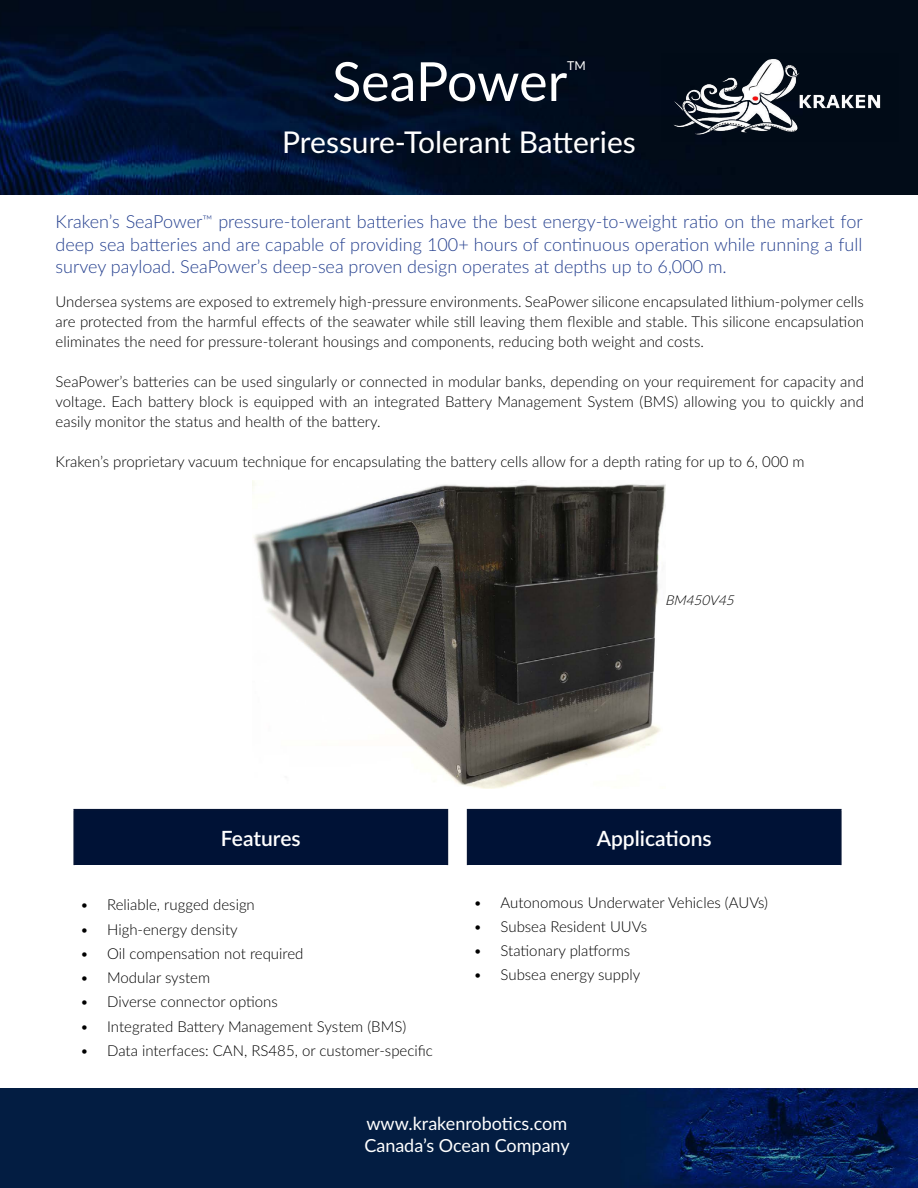
<style>
.page{position:relative;width:918px;height:1188px;background:#fff}
.page>*{position:absolute;margin:0;border:0;box-sizing:border-box;transform-origin:0 0}
.t1{font:54px "Lato";letter-spacing:-.005em;color:#fff}
.t2{font:30px "Lato";color:#fff}
.t3{font:600 21px "Lato";color:#fff}
.t4{font:300 18px/22.5px "Lato";color:#25408f;text-align:justify}
.t5{font:18px/21.6px "Lato";color:#fff}
.t6{font:300 15px/20px "Lato";color:#000;text-align:justify}
.t7{font:italic 300 13.5px "Lato";color:#000}
.t8{font:12.3px "Lato";color:#fff}
</style>
<div class="page">
<img style="left:0;top:0;width:918px;height:194px">
<img style="left:662px;top:53px;width:236px;height:88px">
<div style="left:74px;top:810px;width:373px;height:55px;background:#001236"></div>
<hr style="left:73px;top:809px;width:46px;height:1px;background:#061535">
<hr style="left:73px;top:810px;width:2px;height:55px;background:#061535">
<hr style="left:119px;top:809px;width:329px;height:1px;background:#061535">
<hr style="left:447px;top:810px;width:1px;height:55px;background:#061535">
<div style="left:468px;top:810px;width:373px;height:55px;background:#001236"></div>
<hr style="left:467px;top:809px;width:46px;height:1px;background:#061535">
<hr style="left:467px;top:810px;width:1px;height:55px;background:#061535">
<hr style="left:513px;top:809px;width:329px;height:1px;background:#061535">
<hr style="left:840px;top:810px;width:2px;height:55px;background:#061535">
<img style="left:253px;top:481px;width:412px;height:307px">
<img style="left:0;top:1089px;width:918px;height:99px">
<h1 class="t1" style="left:332px;top:43px;width:237px">SeaPower</h1>
<p class="t8" style="left:567px;top:57px;width:20px">TM</p>
<h2 class="t2" style="left:282px;top:121px;width:355px">Pressure-Tolerant Batteries</h2>
<p class="t4" style="left:56px;top:210px;width:809px">Kraken’s SeaPower<sup>™</sup> pressure-tolerant batteries have the best energy-to-weight ratio on the market for deep sea batteries and are capable of providing 100+ hours of continuous operation while running a full survey payload. SeaPower’s deep-sea proven design operates at depths up to 6,000 m.</p>
<p class="t6" style="left:56px;top:291px;width:810px">Undersea systems are exposed to extremely high-pressure environments. SeaPower silicone encapsulated lithium-polymer cells are protected from the harmful effects of the seawater while still leaving them flexible and stable. This silicone encapsulation eliminates the need for pressure-tolerant housings and components, reducing both weight and costs.</p>
<p class="t6" style="left:56px;top:371px;width:810px">SeaPower’s batteries can be used singularly or connected in modular banks, depending on your requirement for capacity and voltage. Each battery block is equipped with an integrated Battery Management System (BMS) allowing you to quickly and easily monitor the status and health of the battery.</p>
<p class="t6" style="left:56px;top:451px;width:750px">Kraken’s proprietary vacuum technique for encapsulating the battery cells allow for a depth rating for up to 6, 000 m</p>
<p class="t7" style="left:665px;top:591px;width:74px">BM450V45</p>
<h3 class="t3" style="left:221px;top:823px;width:81px">Features</h3>
<p class="t6" style="left:80px;top:894px;width:176px">• Reliable, rugged design</p>
<p class="t6" style="left:80px;top:919px;width:159px">• High-energy density</p>
<p class="t6" style="left:80px;top:943px;width:225px">• Oil compensation not required</p>
<p class="t6" style="left:80px;top:967px;width:131px">• Modular system</p>
<p class="t6" style="left:80px;top:992px;width:199px">• Diverse connector options</p>
<p class="t6" style="left:80px;top:1016px;width:328px">• Integrated Battery Management System (BMS)</p>
<p class="t6" style="left:80px;top:1040px;width:354px">• Data interfaces: CAN, RS485, or customer-specific</p>
<h3 class="t3" style="left:597px;top:823px;width:117px">Applications</h3>
<p class="t6" style="left:474px;top:892px;width:296px">• Autonomous Underwater Vehicles (AUVs)</p>
<p class="t6" style="left:474px;top:916px;width:175px">• Subsea Resident UUVs</p>
<p class="t6" style="left:474px;top:940px;width:158px">• Stationary platforms</p>
<p class="t6" style="left:474px;top:965px;width:168px">• Subsea energy supply</p>
<p class="t5" style="left:364px;top:1112px;width:207px">www.krakenrobotics.com<br>Canada’s Ocean Company</p>
</div>
